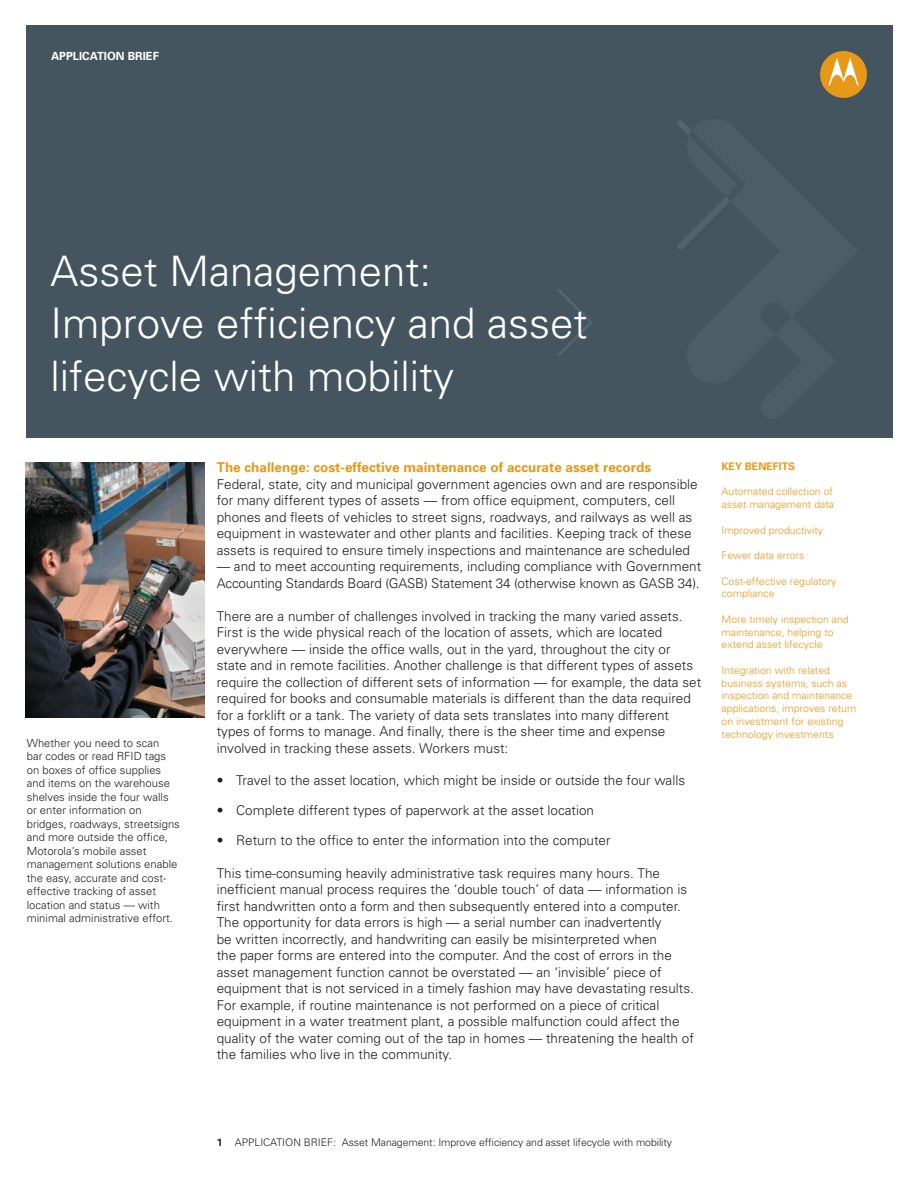
<style>
.page{position:relative;width:918px;height:1188px;background:#fff}
.page>*{position:absolute;margin:0;border:0;box-sizing:border-box;transform-origin:0 0}
.t1{font:300 42px/52.5px "Univers";color:#fff}
.t2{font:300 13.5px/16.5px "Univers";color:#231f20}
.t3{font:700 13.5px "Univers";color:#e89818}
.t4{font:300 11.25px/13.5px "Univers";color:#231f20}
.t5{font:700 11.25px "Univers";color:#fff}
.t6{font:300 10.5px/12.8px "Univers";color:#e89818}
.t7{font:300 10.5px "Univers";letter-spacing:-.01em;color:#231f20}
.t8{font:700 10.5px "Univers";color:#e89818}
.s1{font-weight:700}
</style>
<div class="page">
<div style="left:26px;top:26px;width:866px;height:412px;background:#45555f"></div>
<svg style="left:820px;top:51px;width:47px;height:47px"></svg>
<svg style="left:558px;top:289px;width:35px;height:67px"></svg>
<svg style="left:677px;top:120px;width:53px;height:130px"></svg>
<img style="left:26px;top:463px;width:178px;height:255px">
<p class="t5" style="left:51px;top:49px;width:109px">APPLICATION BRIEF</p>
<h1 class="t1" style="left:51px;top:244px;width:538px">Asset Management:<br>Improve efficiency and asset lifecycle with mobility</h1>
<p class="t4" style="left:27px;top:736px;width:155px">Whether you need to scan<br>bar codes or read RFID tags on boxes of office supplies and items on the warehouse shelves inside the four walls or enter information on bridges, roadways, streetsigns and more outside the office,<br>Motorola’s mobile asset management solutions enable the easy, accurate and cost&shy;effective tracking of asset location and status — with minimal administrative effort.</p>
<p class="t3" style="left:217px;top:459px;width:436px">The challenge: cost-effective maintenance of accurate asset records</p>
<p class="t2" style="left:217px;top:475px;width:482px">Federal, state, city and municipal government agencies own and are responsible for many different types of assets — from office equipment, computers, cell phones and fleets of vehicles to street signs, roadways, and railways as well as equipment in wastewater and other plants and facilities. Keeping track of these assets is required to ensure timely inspections and maintenance are scheduled</p>
<p class="t2" style="left:217px;top:558px;width:486px">— and to meet accounting requirements, including compliance with Government<br>Accounting Standards Board (GASB) Statement 34 (otherwise known as GASB 34).</p>
<p class="t2" style="left:217px;top:607px;width:486px">There are a number of challenges involved in tracking the many varied assets.<br>First is the wide physical reach of the location of assets, which are located everywhere — inside the office walls, out in the yard, throughout the city or state and in remote facilities. Another challenge is that different types of assets require the collection of different sets of information — for example, the data set required for books and consumable materials is different than the data required for a forklift or a tank. The variety of data sets translates into many different types of forms to manage. And finally, there is the sheer time and expense involved in tracking these assets. Workers must:</p>
<p class="t2" style="left:236px;top:772px;width:450px">Travel to the asset location, which might be inside or outside the four walls</p>
<p class="t2" style="left:236px;top:802px;width:359px">Complete different types of paperwork at the asset location</p>
<p class="t2" style="left:236px;top:832px;width:376px">Return to the office to enter the information into the computer</p>
<p class="t2" style="left:217px;top:865px;width:479px">This time-consuming heavily administrative task requires many hours. The inefficient manual process requires the ‘double touch’ of data — information is first handwritten onto a form and then subsequently entered into a computer.<br>The opportunity for data errors is high — a serial number can inadvertently<br>be written incorrectly, and handwriting can easily be misinterpreted when<br>the paper forms are entered into the computer. And the cost of errors in the asset management function cannot be overstated — an ‘invisible’ piece of equipment that is not serviced in a timely fashion may have devastating results.<br>For example, if routine maintenance is not performed on a piece of critical equipment in a water treatment plant, a possible malfunction could affect the quality of the water coming out of the tap in homes — threatening the health of the families who live in the community.</p>
<p class="t2" style="left:217px;top:772px;width:8px">•</p>
<p class="t2" style="left:217px;top:802px;width:8px">•</p>
<p class="t2" style="left:217px;top:832px;width:8px">•</p>
<p class="t8" style="left:722px;top:459px;width:75px">KEY BENEFITS</p>
<p class="t6" style="left:722px;top:485px;width:114px">Automated collection of asset management data</p>
<p class="t6" style="left:722px;top:523px;width:103px">Improved productivity</p>
<p class="t6" style="left:722px;top:549px;width:84px">Fewer data errors</p>
<p class="t6" style="left:722px;top:574px;width:116px">Cost-effective regulatory compliance</p>
<p class="t6" style="left:722px;top:613px;width:129px">More timely inspection and maintenance, helping to extend asset lifecycle</p>
<p class="t6" style="left:722px;top:664px;width:136px">Integration with related business systems, such as inspection and maintenance applications, improves return on investment for existing technology investments</p>
<p class="t7" style="left:217px;top:1136px;width:50px"><span class="s1">1</span> Applicati</p>
<p class="t7" style="left:285px;top:1136px;width:388px">on BRIEF: Asset Management: Improve efficiency and asset lifecycle with mobility</p>
</div>
